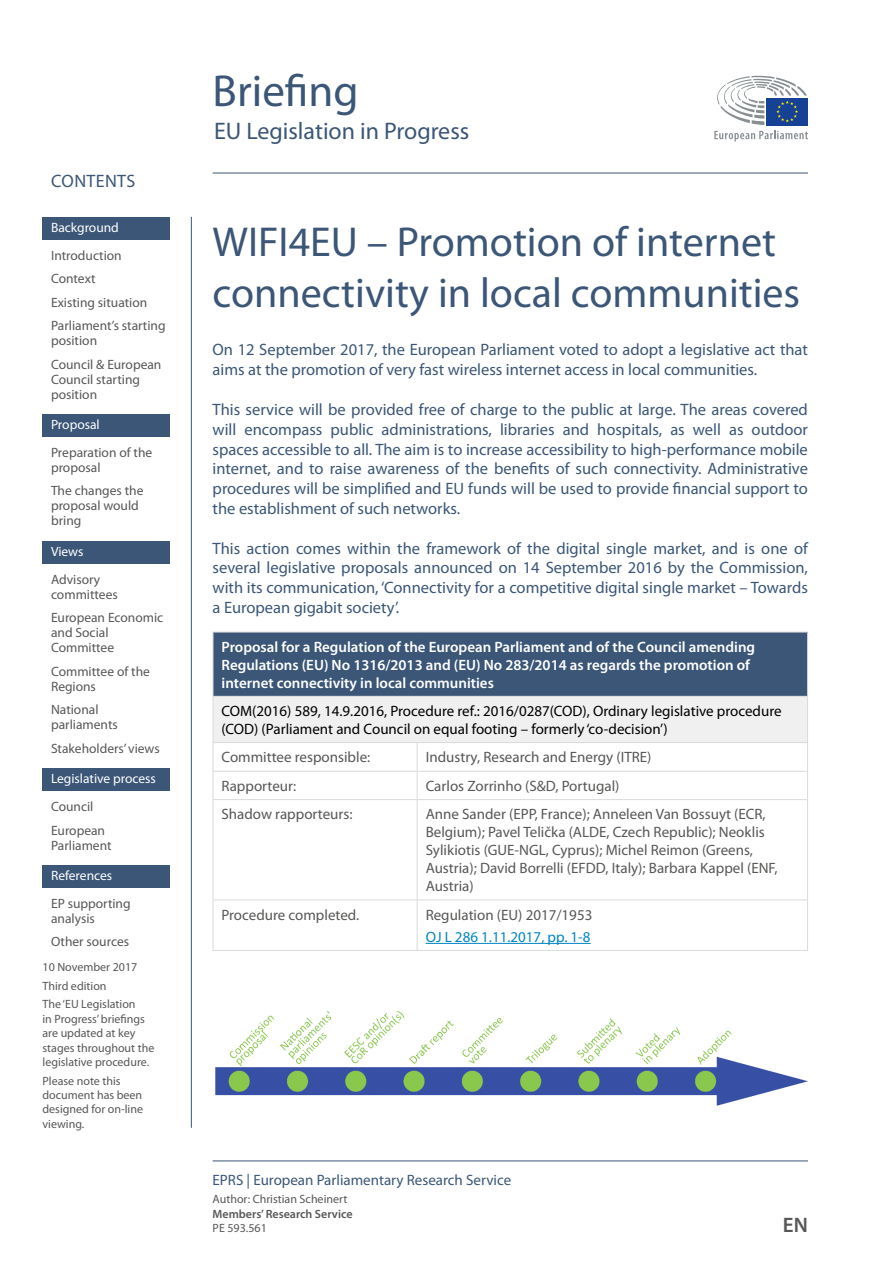
<style>
.page{position:relative;width:893px;height:1263px;background:#fff}
.page>*{position:absolute;margin:0;border:0;box-sizing:border-box;transform-origin:0 0}
.t1{font:45px "Myriad Pro";color:#3b5677}
.BR_-_Title{font:42px/50.4px "Myriad Pro";color:#3b5677}
.t2{font:24px "Myriad Pro";color:#3b5677}
.t3{font:600 21px "Myriad Pro";color:#575756}
.t4{font:18px "Myriad Pro";letter-spacing:.02em;color:#3b5677}
.body{font:16.5px/19.8px "Myriad Pro";color:#3b5677;text-align:justify}
.table_body{font:15px/18px "Myriad Pro";color:#575756}
.table_column_title{font:600 15px/18px "Myriad Pro";color:#fff}
.table_row_title{font:15px/18px "Myriad Pro";color:#000}
.t5{font:15px "Myriad Pro";color:#3b5677}
.table_body-2{font:15px "Myriad Pro";color:#0085c3}
.ToC_sub{font:13.5px/15px "Myriad Pro";color:#575756}
.ToC_main{font:13.5px "Myriad Pro";color:#fff}
.master_BR_-_1st_page{font:12px/14.4px "Myriad Pro";color:#575756}
.t6{font:600 12px "Myriad Pro";color:#575756}
</style>
<div class="page">
<div style="left:43px;top:217px;width:127px;height:22px;background:#3b5677"></div>
<div style="left:43px;top:415px;width:127px;height:22px;background:#3b5677"></div>
<div style="left:43px;top:542px;width:127px;height:22px;background:#3b5677"></div>
<div style="left:43px;top:769px;width:127px;height:22px;background:#3b5677"></div>
<div style="left:43px;top:866px;width:127px;height:22px;background:#3b5677"></div>
<svg style="left:714px;top:131px;width:94px;height:11px"></svg>
<div style="left:766px;top:98px;width:42px;height:27px;background:#164194"></div>
<svg style="left:717px;top:75px;width:90px;height:50px"></svg>
<hr style="left:213px;top:1160px;width:595px;height:1px;background:#3b5677">
<hr style="left:191px;top:217px;width:1px;height:911px;background:#3b5677">
<hr style="left:213px;top:173px;width:595px;height:1px;background:#3b5677">
<div style="left:213px;top:632px;width:594px;height:64px;background:#3b5677"></div>
<div style="left:213px;top:696px;width:594px;height:46px;background:#f0f0f0"></div>
<hr style="left:213px;top:632px;width:204px;height:1px;background:#dadada">
<hr style="left:213px;top:632px;width:1px;height:64px;background:#dadada">
<hr style="left:417px;top:632px;width:391px;height:1px;background:#dadada">
<hr style="left:807px;top:632px;width:1px;height:64px;background:#dadada">
<hr style="left:807px;top:697px;width:1px;height:45px;background:#dadada">
<hr style="left:213px;top:771px;width:204px;height:1px;background:#dadada">
<svg style="left:213px;top:743px;width:1px;height:56px"></svg>
<hr style="left:417px;top:771px;width:391px;height:1px;background:#dadada">
<svg style="left:417px;top:743px;width:1px;height:56px"></svg>
<svg style="left:807px;top:743px;width:1px;height:56px"></svg>
<hr style="left:213px;top:799px;width:204px;height:1px;background:#dadada">
<hr style="left:213px;top:800px;width:1px;height:99px;background:#dadada">
<hr style="left:417px;top:799px;width:391px;height:1px;background:#dadada">
<hr style="left:417px;top:800px;width:1px;height:99px;background:#dadada">
<hr style="left:807px;top:800px;width:1px;height:99px;background:#dadada">
<hr style="left:213px;top:899px;width:204px;height:1px;background:#dadada">
<hr style="left:213px;top:900px;width:1px;height:50px;background:#dadada">
<hr style="left:417px;top:899px;width:391px;height:1px;background:#dadada">
<hr style="left:417px;top:900px;width:1px;height:50px;background:#dadada">
<hr style="left:807px;top:900px;width:1px;height:50px;background:#dadada">
<hr style="left:213px;top:950px;width:204px;height:1px;background:#dadada">
<hr style="left:417px;top:950px;width:391px;height:1px;background:#dadada">
<hr style="left:213px;top:696px;width:204px;height:1px;background:#dadada">
<hr style="left:213px;top:697px;width:1px;height:45px;background:#dadada">
<hr style="left:417px;top:696px;width:391px;height:1px;background:#dadada">
<hr style="left:213px;top:742px;width:204px;height:1px;background:#dadada">
<hr style="left:417px;top:742px;width:391px;height:1px;background:#dadada">
<hr style="left:426px;top:943px;width:165px;height:1px;background:#0085c3">
<img style="left:215px;top:1010px;width:592px;height:96px">
<p class="t4" style="left:51px;top:169px;width:86px">CONTENTS</p>
<p class="ToC_main" style="left:51px;top:219px;width:69px">Background</p>
<p class="ToC_sub" style="left:51px;top:247px;width:72px">Introduction</p>
<p class="ToC_sub" style="left:51px;top:271px;width:46px">Context</p>
<p class="ToC_sub" style="left:51px;top:294px;width:98px">Existing situation</p>
<p class="ToC_sub" style="left:51px;top:318px;width:116px">Parliament’s starting position</p>
<p class="ToC_sub" style="left:51px;top:356px;width:112px">Council &amp; European<br>Council starting position</p>
<p class="ToC_main" style="left:51px;top:416px;width:50px">Proposal</p>
<p class="ToC_sub" style="left:51px;top:445px;width:103px">Preparation of the proposal</p>
<p class="ToC_sub" style="left:51px;top:483px;width:94px">The changes the proposal would bring</p>
<p class="ToC_main" style="left:51px;top:543px;width:34px">Views</p>
<p class="ToC_sub" style="left:51px;top:571px;width:68px">Advisory committees</p>
<p class="ToC_sub" style="left:51px;top:610px;width:114px">European Economic and Social<br>Committee</p>
<p class="ToC_sub" style="left:51px;top:663px;width:100px">Committee of the<br>Regions</p>
<p class="ToC_sub" style="left:51px;top:702px;width:68px">National parliaments</p>
<p class="ToC_sub" style="left:51px;top:740px;width:110px">Stakeholders’ views</p>
<p class="ToC_main" style="left:51px;top:770px;width:106px">Legislative process</p>
<p class="ToC_sub" style="left:51px;top:799px;width:44px">Council</p>
<p class="ToC_sub" style="left:51px;top:822px;width:62px">European<br>Parliament</p>
<p class="ToC_main" style="left:51px;top:867px;width:63px">References</p>
<p class="ToC_sub" style="left:51px;top:895px;width:81px">EP supporting analysis</p>
<p class="ToC_sub" style="left:51px;top:934px;width:80px">Other sources</p>
<p class="master_BR_-_1st_page" style="left:43px;top:959px;width:96px">10 November 2017</p>
<p class="master_BR_-_1st_page" style="left:43px;top:978px;width:66px">Third edition</p>
<p class="master_BR_-_1st_page" style="left:43px;top:997px;width:113px">The ‘EU Legislation<br>in Progress’ briefings are updated at key stages throughout the legislative procedure.</p>
<p class="master_BR_-_1st_page" style="left:43px;top:1073px;width:102px">Please note this document has been designed for on-line viewing.</p>
<h1 class="t1" style="left:213px;top:63px;width:148px">Briefing</h1>
<h3 class="t2" style="left:214px;top:117px;width:257px">EU Legislation in Progress</h3>
<p class="BR_-_Title" style="left:213px;top:217px;width:589px">WIFI4EU – Promotion of internet connectivity in local communities</p>
<p class="body" style="left:213px;top:340px;width:597px">On 12 September 2017, the European Parliament voted to adopt a legislative act that aims at the promotion of very fast wireless internet access in local communities.</p>
<p class="body" style="left:213px;top:399px;width:597px">This service will be provided free of charge to the public at large. The areas covered will encompass public administrations, libraries and hospitals, as well as outdoor spaces accessible to all. The aim is to increase accessibility to high-performance mobile internet, and to raise awareness of the benefits of such connectivity. Administrative procedures will be simplified and EU funds will be used to provide financial support to the establishment of such networks.</p>
<p class="body" style="left:213px;top:538px;width:597px">This action comes within the framework of the digital single market, and is one of several legislative proposals announced on 14 September 2016 by the Commission, with its communication, ‘Connectivity for a competitive digital single market – Towards a European gigabit society’.</p>
<p class="table_column_title" style="left:221px;top:638px;width:535px">Proposal for a Regulation of the European Parliament and of the Council amending<br>Regulations (EU) No 1316/2013 and (EU) No 283/2014 as regards the promotion of internet connectivity in local communities</p>
<p class="table_row_title" style="left:221px;top:702px;width:562px">COM(2016) 589, 14.9.2016, Procedure ref.: 2016/0287(COD), Ordinary legislative procedure (COD) (Parliament and Council on equal footing – formerly ‘co-decision’)</p>
<p class="table_body" style="left:221px;top:748px;width:150px">Committee responsible:</p>
<p class="table_body" style="left:426px;top:748px;width:227px">Industry, Research and Energy (ITRE)</p>
<p class="table_body" style="left:221px;top:777px;width:76px">Rapporteur:</p>
<p class="table_body" style="left:426px;top:777px;width:195px">Carlos Zorrinho (S&amp;D, Portugal)</p>
<p class="table_body" style="left:221px;top:805px;width:132px">Shadow rapporteurs:</p>
<p class="table_body" style="left:426px;top:805px;width:353px">Anne Sander (EPP, France); Anneleen Van Bossuyt (ECR, Belgium); Pavel Telička (ALDE, Czech Republic); Neoklis Sylikiotis (GUE-NGL, Cyprus); Michel Reimon (Greens, Austria); David Borrelli (EFDD, Italy); Barbara Kappel (ENF, Austria)</p>
<p class="table_body" style="left:221px;top:905px;width:139px">Procedure completed.</p>
<p class="table_body" style="left:426px;top:905px;width:168px">Regulation (EU) 2017/1953</p>
<p class="table_body-2" style="left:426px;top:927px;width:166px">OJ L 286 1.11.2017, pp. 1-8</p>
<p class="t5" style="left:213px;top:1170px;width:300px">EPRS | European Parliamentary Research Service</p>
<p class="master_BR_-_1st_page" style="left:213px;top:1192px;width:136px">Author: Christian Scheinert</p>
<p class="t6" style="left:213px;top:1207px;width:141px">Members’ Research Service</p>
<p class="master_BR_-_1st_page" style="left:213px;top:1220px;width:56px">PE 593.561</p>
<p class="t3" style="left:783px;top:1213px;width:27px">EN</p>
</div>
